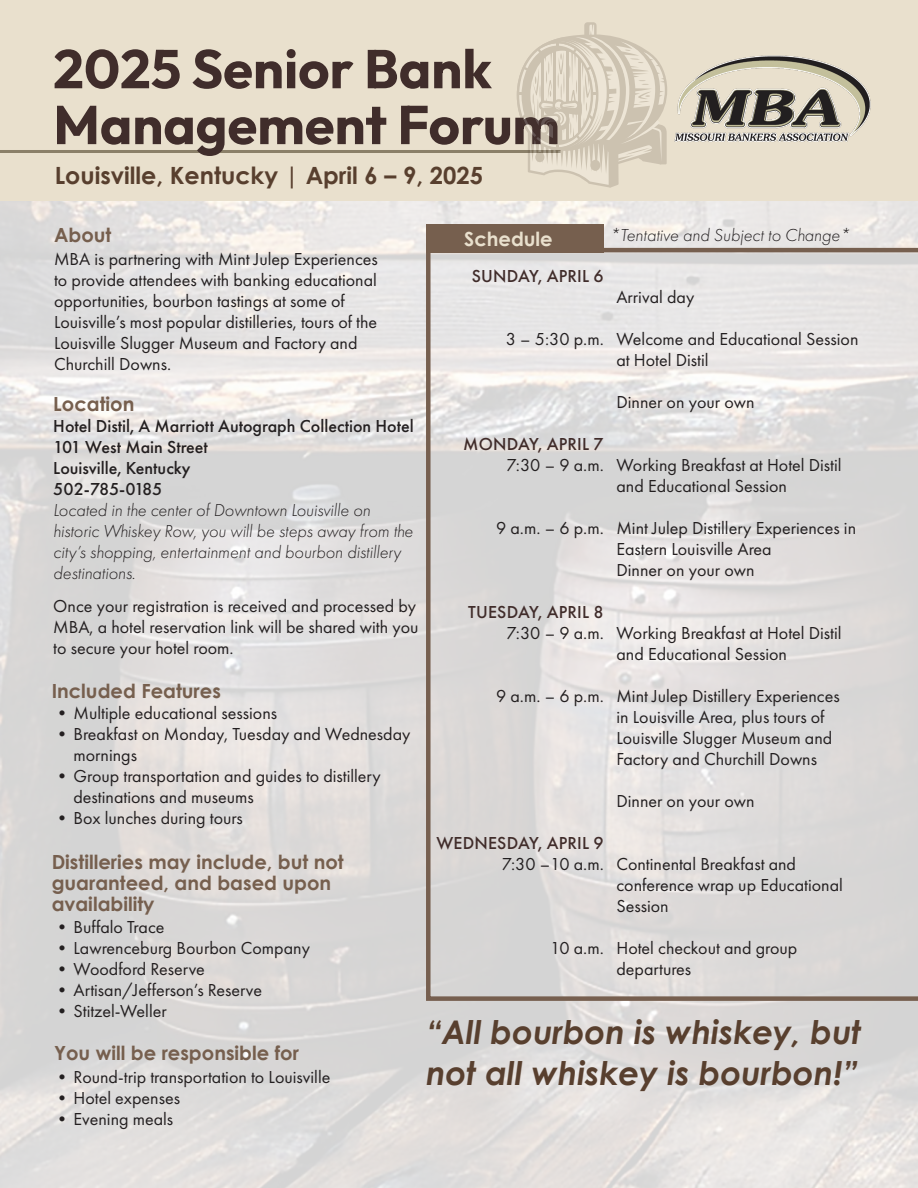
<style>
.page{position:relative;width:918px;height:1188px;background:#fff}
.page>*{position:absolute;margin:0;border:0;box-sizing:border-box;transform-origin:0 0}
.t1{font:700 54.3px/55.8px "Outfit";color:#402d2b}
.t2{font:italic 700 32.7px/40.5px "Century Gothic";color:#583f2e}
.t3{font:700 23.7px "Century Gothic";color:#583f2e}
.t4{font:700 19.5px/21px "Century Gothic";color:#765f4e}
.t5{font:700 19.5px "Century Gothic";color:#e9e0cd}
.t6{font:18px/21px "Futura PT";color:#231f20}
.t7{font:italic 300 18px/21px "Futura PT";color:#231f20}
.t8{font:500 18px "Futura PT";color:#231f20}
.t9{font:500 18px "Futura PT";letter-spacing:.01em;color:#402c2a}
.t10{font:500 18px "Futura PT";letter-spacing:-.025em;color:#231f20}
</style>
<div class="page">
<div style="left:0;top:0;width:918px;height:201px;background:#e9e0cd"></div>
<svg style="left:426px;top:248px;width:492px;height:753px;background:#dcdad9"></svg>
<hr style="left:0;top:150px;width:561px;height:3px;background:#8b8069">
<img style="left:674px;top:55px;width:197px;height:87px">
<div style="left:426px;top:224px;width:178px;height:28px;background:#765f4e"></div>
<svg style="left:517px;top:22px;width:150px;height:166px"></svg>
<p class="t1" style="left:53px;top:41px;width:508px">2025 Senior Bank<br>Management Forum</p>
<p class="t3" style="left:55px;top:158px;width:430px">Louisville, Kentucky | April 6 – 9, 2025</p>
<p class="t4" style="left:54px;top:223px;width:59px">About</p>
<p class="t5" style="left:464px;top:224px;width:90px">Schedule</p>
<p class="t6" style="left:54px;top:249px;width:325px">MBA is partnering with Mint Julep Experiences to provide attendees with banking educational opportunities, bourbon tastings at some of Louisville’s most popular distilleries, tours of the Louisville Slugger Museum and Factory and Churchill Downs.</p>
<p class="t4" style="left:53px;top:392px;width:83px">Location</p>
<p class="t8" style="left:53px;top:415px;width:362px">Hotel Distil, A Marriott Autograph Collection Hotel</p>
<p class="t8" style="left:53px;top:436px;width:156px">101 West Main Street</p>
<p class="t8" style="left:53px;top:457px;width:139px">Louisville, Kentucky</p>
<p class="t10" style="left:53px;top:478px;width:111px">502-785-0185</p>
<p class="t7" style="left:53px;top:500px;width:361px">Located in the center of Downtown Louisville on historic Whiskey Row, you will be steps away from the city’s shopping, entertainment and bourbon distillery destinations.</p>
<p class="t6" style="left:53px;top:595px;width:367px">Once your registration is received and processed by<br>MBA, a hotel reservation link will be shared with you to secure your hotel room.</p>
<p class="t4" style="left:52px;top:680px;width:171px">Included Features</p>
<p class="t6" style="left:53px;top:702px;width:225px">•Multiple educational sessions</p>
<p class="t6" style="left:74px;top:723px;width:339px;text-indent:-20px">•Breakfast on Monday, Tuesday and Wednesday mornings</p>
<p class="t6" style="left:74px;top:765px;width:309px;text-indent:-20px">•Group transportation and guides to distillery destinations and museums</p>
<p class="t6" style="left:53px;top:807px;width:191px">•Box lunches during tours</p>
<p class="t4" style="left:52px;top:850px;width:294px">Distilleries may include, but not guaranteed, and based upon availability</p>
<p class="t6" style="left:53px;top:916px;width:113px">•Buffalo Trace</p>
<p class="t6" style="left:53px;top:937px;width:258px">•Lawrenceburg Bourbon Company</p>
<p class="t6" style="left:53px;top:958px;width:153px">•Woodford Reserve</p>
<p class="t6" style="left:53px;top:979px;width:210px">•Artisan/Jefferson’s Reserve</p>
<p class="t6" style="left:53px;top:1000px;width:115px">•Stitzel-Weller</p>
<p class="t9" style="left:472px;top:265px;width:134px">SUNDAY, APRIL 6</p>
<p class="t6" style="left:506px;top:328px;width:100px">3 – 5:30 p.m.</p>
<p class="t9" style="left:463px;top:433px;width:142px">MONDAY, APRIL 7</p>
<p class="t6" style="left:507px;top:454px;width:99px">7:30 – 9 a.m.</p>
<p class="t6" style="left:496px;top:517px;width:109px">9 a.m. – 6 p.m.</p>
<p class="t9" style="left:468px;top:601px;width:137px">TUESDAY, APRIL 8</p>
<p class="t6" style="left:507px;top:622px;width:99px">7:30 – 9 a.m.</p>
<p class="t6" style="left:496px;top:685px;width:109px">9 a.m. – 6 p.m.</p>
<p class="t9" style="left:436px;top:832px;width:169px">WEDNESDAY, APRIL 9</p>
<p class="t6" style="left:502px;top:853px;width:104px">7:30 –10 a.m.</p>
<p class="t6" style="left:550px;top:937px;width:55px">10 a.m.</p>
<p class="t7" style="left:610px;top:224px;width:241px">*Tentative and Subject to Change*</p>
<p class="t6" style="left:616px;top:286px;width:79px">Arrival day</p>
<p class="t6" style="left:616px;top:328px;width:244px">Welcome and Educational Session at Hotel Distil</p>
<p class="t6" style="left:616px;top:391px;width:140px">Dinner on your own</p>
<p class="t6" style="left:616px;top:454px;width:227px">Working Breakfast at Hotel Distil and Educational Session</p>
<p class="t6" style="left:616px;top:517px;width:241px">Mint Julep Distillery Experiences in<br>Eastern Louisville Area</p>
<p class="t6" style="left:616px;top:559px;width:140px">Dinner on your own</p>
<p class="t6" style="left:616px;top:622px;width:227px">Working Breakfast at Hotel Distil and Educational Session</p>
<p class="t6" style="left:616px;top:685px;width:225px">Mint Julep Distillery Experiences in Louisville Area, plus tours of<br>Louisville Slugger Museum and<br>Factory and Churchill Downs</p>
<p class="t6" style="left:616px;top:790px;width:140px">Dinner on your own</p>
<p class="t6" style="left:616px;top:853px;width:228px">Continental Breakfast and conference wrap up Educational<br>Session</p>
<p class="t6" style="left:616px;top:937px;width:182px">Hotel checkout and group departures</p>
<p class="t4" style="left:54px;top:1041px;width:246px">You will be responsible for</p>
<p class="t6" style="left:53px;top:1067px;width:279px">•Round-trip transportation to Louisville</p>
<p class="t6" style="left:53px;top:1088px;width:128px">•Hotel expenses</p>
<p class="t6" style="left:53px;top:1109px;width:122px">•Evening meals</p>
<p class="t2" style="left:426px;top:1011px;width:437px">“All bourbon is whiskey, but not all whiskey is bourbon!”</p>
</div>
